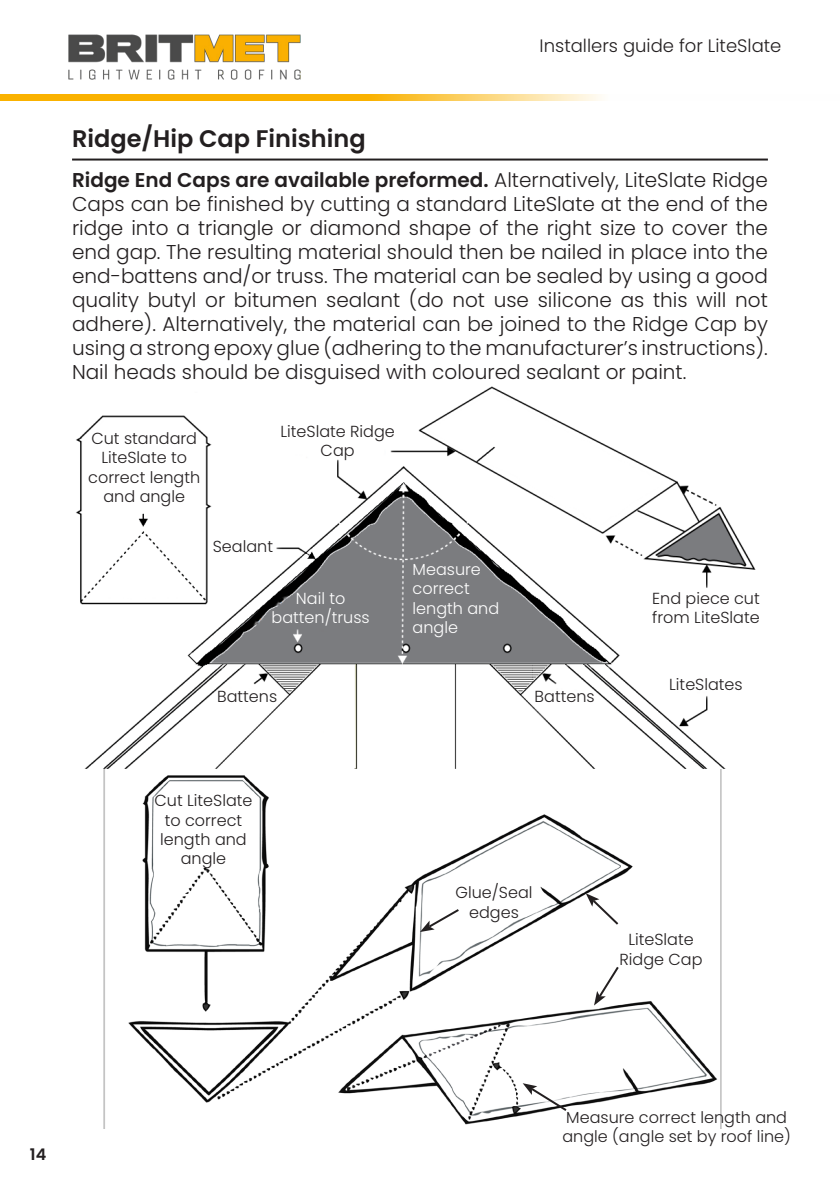
<style>
.page{position:relative;width:840px;height:1191px;background:#fff}
.page>*{position:absolute;margin:0;border:0;box-sizing:border-box;transform-origin:0 0}
.t1{font:600 24px "Poppins";color:#231f20}
.t2{font:300 20px/24px "Poppins";color:#231f20;text-align:justify}
.t3{font:300 18px "Poppins";color:#231f20}
.t4{font:300 16px/19.2px "Poppins";color:#231f20;text-align:center}
.t5{font:300 16px/19.2px "Poppins";color:#fff;text-align:center}
.t6{font:600 16px "Poppins";color:#231f20}
.s1{font-weight:600}
</style>
<div class="page">
<img style="left:76px;top:386px;width:680px;height:384px">
<svg style="left:0;top:94px;width:601px;height:6px;background:#fac43c"></svg>
<img style="left:51px;top:34px;width:267px;height:63px">
<hr style="left:72px;top:158px;width:695px;height:2px;background:#231f20">
<img style="left:104px;top:770px;width:617px;height:358px">
<svg style="left:585px;top:893px;width:35px;height:33px"></svg>
<svg style="left:593px;top:964px;width:27px;height:41px"></svg>
<svg style="left:419px;top:907px;width:42px;height:25px"></svg>
<svg style="left:522px;top:1083px;width:46px;height:29px"></svg>
<p class="t3" style="left:539px;top:36px;width:243px">Installers guide for LiteSlate</p>
<p class="t1" style="left:72px;top:125px;width:295px">Ridge/Hip Cap Finishing</p>
<p class="t2" style="left:72px;top:168px;width:697px"><span class="s1">Ridge End Caps are available preformed.</span> Alternatively, LiteSlate Ridge Caps can be finished by cutting a standard LiteSlate at the end of the ridge into a triangle or diamond shape of the right size to cover the end gap. The resulting material should then be nailed in place into the end-battens and/or truss. The material can be sealed by using a good quality butyl or bitumen sealant (do not use silicone as this will not adhere). Alternatively, the material can be joined to the Ridge Cap by using a strong epoxy glue (adhering to the manufacturer’s instructions).<br>Nail heads should be disguised with coloured sealant or paint.</p>
<p class="t4" style="left:88px;top:429px;width:113px">Cut standard<br>LiteSlate to correct length and angle</p>
<p class="t4" style="left:280px;top:422px;width:116px">LiteSlate Ridge<br>Cap</p>
<p class="t4" style="left:213px;top:537px;width:62px">Sealant</p>
<p class="t5" style="left:271px;top:589px;width:100px">Nail to batten/truss</p>
<p class="t5" style="left:412px;top:560px;width:88px;text-align:left">Measure correct length and angle</p>
<p class="t4" style="left:217px;top:686px;width:61px">Battens</p>
<p class="t4" style="left:534px;top:686px;width:61px">Battens</p>
<p class="t4" style="left:651px;top:589px;width:109px;text-align:left">End piece cut from LiteSlate</p>
<p class="t4" style="left:668px;top:675px;width:75px">LiteSlates</p>
<p class="t4" style="left:154px;top:791px;width:99px">Cut LiteSlate to correct length and angle</p>
<p class="t4" style="left:455px;top:883px;width:78px">Glue/Seal edges</p>
<p class="t4" style="left:619px;top:930px;width:84px">LiteSlate<br>Ridge Cap</p>
<p class="t6" style="left:30px;top:1145px;width:18px">14</p>
<p class="t4" style="left:562px;top:1108px;width:230px;text-align:left">Measure correct length and angle (angle set by roof line)</p>
</div>
